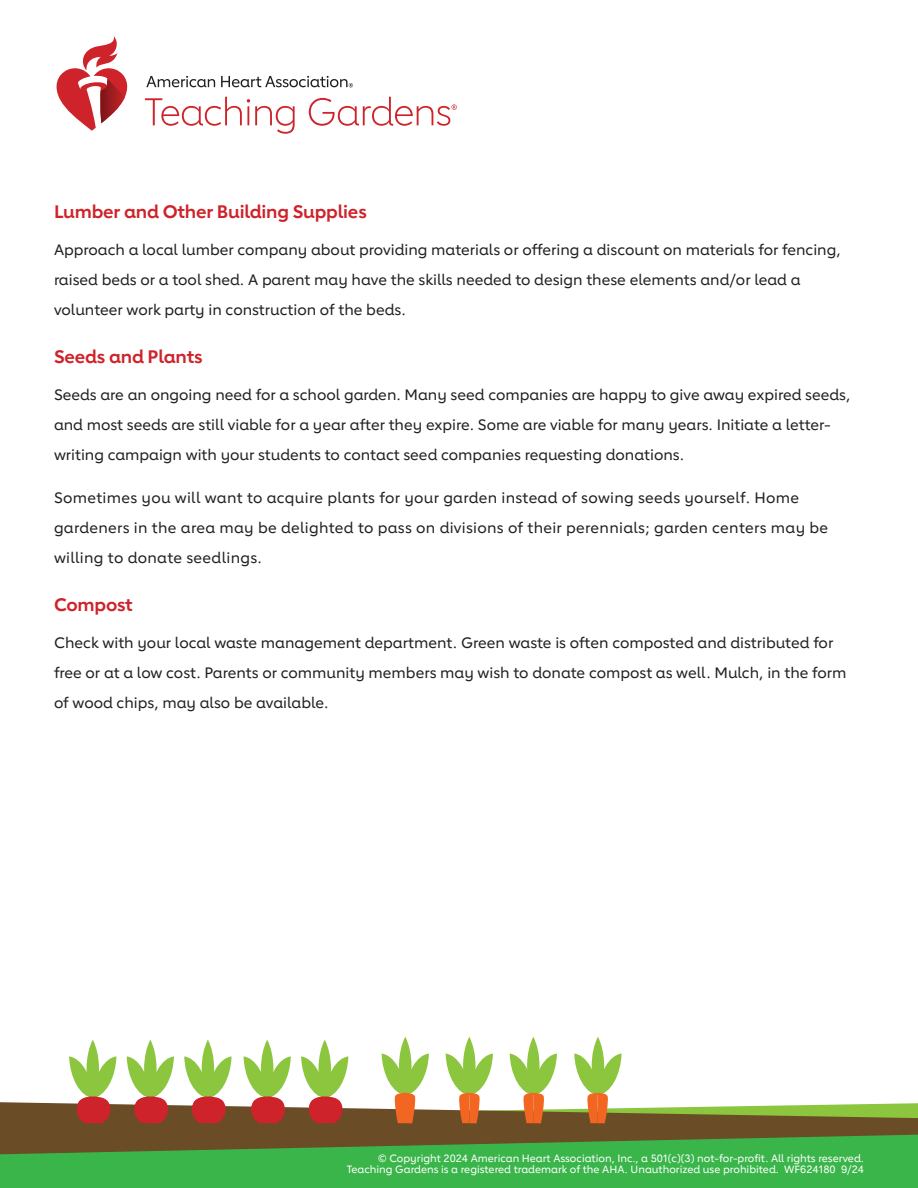
<style>
.page{position:relative;width:918px;height:1188px;background:#fff}
.page>*{position:absolute;margin:0;border:0;box-sizing:border-box;transform-origin:0 0}
._03_intro_red___P{font:700 18px "Lub Dub";letter-spacing:-.01em;color:#ce232a}
._04_body___P{font:500 15px/30px "Lub Dub";color:#231f20}
._04_body___P-2{font:500 15px/30px "Lub Dub";letter-spacing:.02em;color:#231f20}
._50_copyright_med{font:500 10.5px/11.2px "Lub Dub";color:#fff;text-align:right}
</style>
<div class="page">
<div style="left:0;top:1102px;width:918px;height:33px;background:#6a4c27"></div>
<svg style="left:0;top:1135px;width:918px;height:53px;fill:#3ab54a"></svg>
<svg style="left:527px;top:1037px;width:13px;height:58px"></svg>
<svg style="left:463px;top:1037px;width:13px;height:58px"></svg>
<svg style="left:399px;top:1037px;width:12px;height:58px"></svg>
<svg style="left:592px;top:1037px;width:12px;height:58px"></svg>
<svg style="left:202px;top:1040px;width:12px;height:58px"></svg>
<svg style="left:144px;top:1040px;width:13px;height:58px"></svg>
<svg style="left:87px;top:1040px;width:12px;height:58px"></svg>
<svg style="left:319px;top:1040px;width:12px;height:58px"></svg>
<svg style="left:261px;top:1040px;width:12px;height:58px"></svg>
<svg style="left:69px;top:1054px;width:849px;height:77px"></svg>
<svg style="left:56px;top:36px;width:72px;height:95px"></svg>
<svg style="left:146px;top:76px;width:69px;height:11px"></svg>
<svg style="left:221px;top:76px;width:132px;height:11px"></svg>
<svg style="left:145px;top:97px;width:150px;height:37px"></svg>
<svg style="left:309px;top:97px;width:148px;height:29px"></svg>
<p class="_03_intro_red___P" style="left:54px;top:201px;width:314px">Lumber and Other Building Supplies</p>
<p class="_04_body___P" style="left:54px;top:234px;width:788px">Approach a local lumber company about providing materials or offering a discount on materials for fencing, raised beds or a tool shed. A parent may have the skills needed to design these elements and/or lead a volunteer work party in construction of the beds.</p>
<p class="_03_intro_red___P" style="left:54px;top:346px;width:150px">Seeds and Plants</p>
<p class="_04_body___P" style="left:54px;top:379px;width:798px">Seeds are an ongoing need for a school garden. Many seed companies are happy to give away expired seeds, and most seeds are still viable for a year after they expire. Some are viable for many years. Initiate a letter&shy;writing campaign with your students to contact seed companies requesting donations.</p>
<p class="_04_body___P-2" style="left:54px;top:483px;width:776px">Sometimes you will want to acquire plants for your garden instead of sowing seeds yourself. Home gardeners in the area may be delighted to pass on divisions of their perennials; garden centers may be willing to donate seedlings.</p>
<p class="_03_intro_red___P" style="left:54px;top:594px;width:80px">Compost</p>
<p class="_04_body___P" style="left:54px;top:627px;width:794px">Check with your local waste management department. Green waste is often composted and distributed for free or at a low cost. Parents or community members may wish to donate compost as well. Mulch, in the form of wood chips, may also be available.</p>
<p class="_50_copyright_med" style="left:347px;top:1152px;width:519px">© Copyright 2024 American Heart Association, Inc., a 501(c)(3) not-for-profit. All rights reserved.<br>Teaching Gardens is a registered trademark of the AHA. Unauthorized use prohibited. WF624180 9/24</p>
</div>
